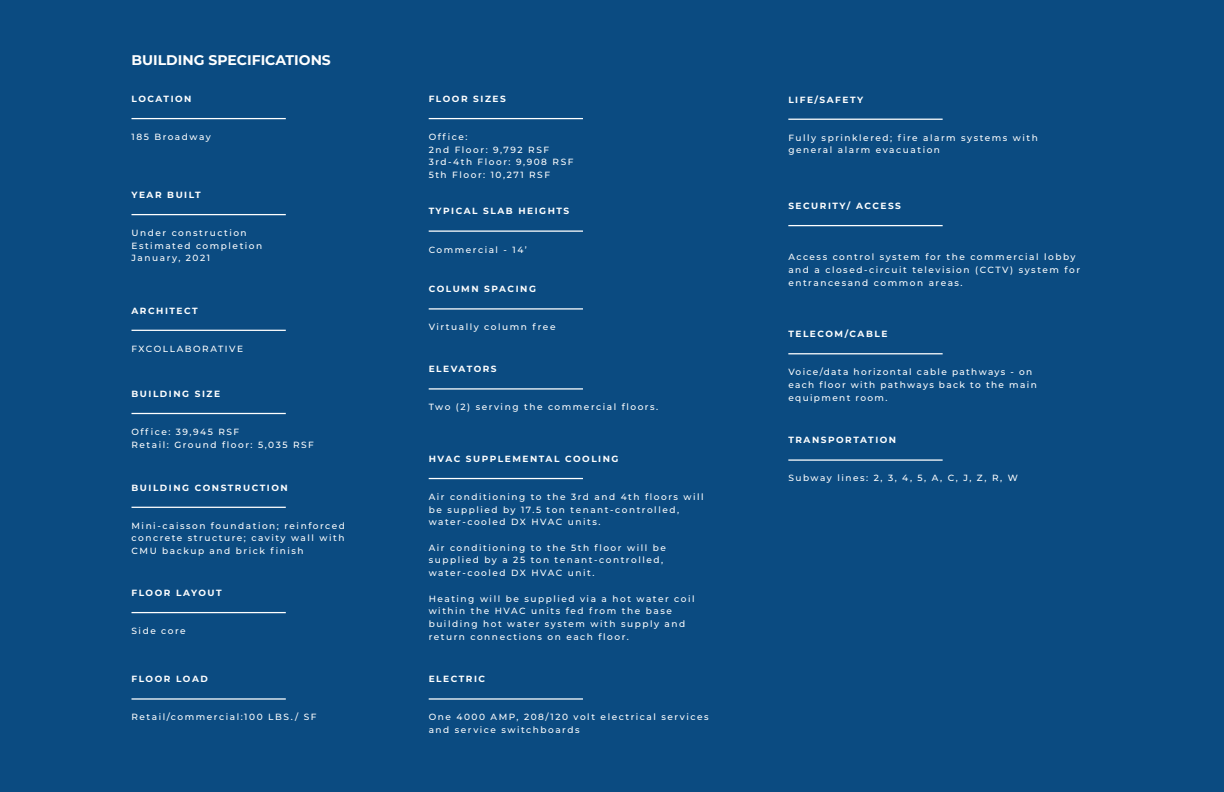
<style>
.page{position:relative;width:1224px;height:792px;background:#0b4b81}
.page>*{position:absolute;margin:0;border:0;box-sizing:border-box;transform-origin:0 0}
.t1{font:700 14px "Montserrat";color:#fff}
.t2{font:500 9px/12.7px "Montserrat";letter-spacing:.17em;color:#fff}
.t3{font:700 9px "Montserrat";letter-spacing:.17em;color:#fff}
.t4{font:500 9px/12.7px "Montserrat";letter-spacing:.15em;color:#fff}
</style>
<div class="page">
<hr style="left:132px;top:118px;width:154px;height:1px;background:#fff">
<hr style="left:132px;top:214px;width:154px;height:1px;background:#fff">
<hr style="left:132px;top:330px;width:154px;height:1px;background:#fff">
<hr style="left:132px;top:413px;width:154px;height:1px;background:#fff">
<hr style="left:132px;top:507px;width:154px;height:1px;background:#fff">
<hr style="left:132px;top:612px;width:154px;height:1px;background:#fff">
<hr style="left:132px;top:698px;width:154px;height:2px;background:#fff">
<hr style="left:429px;top:118px;width:154px;height:1px;background:#fff">
<hr style="left:429px;top:230px;width:154px;height:2px;background:#fff">
<hr style="left:429px;top:308px;width:154px;height:2px;background:#fff">
<hr style="left:429px;top:388px;width:154px;height:2px;background:#fff">
<hr style="left:429px;top:478px;width:154px;height:1px;background:#fff">
<hr style="left:429px;top:698px;width:154px;height:2px;background:#fff">
<hr style="left:788px;top:119px;width:155px;height:1px;background:#fff">
<hr style="left:788px;top:225px;width:155px;height:1px;background:#fff">
<hr style="left:788px;top:353px;width:155px;height:1px;background:#fff">
<hr style="left:788px;top:459px;width:155px;height:2px;background:#fff">
<h1 class="t1" style="left:132px;top:50px;width:201px">BUILDING SPECIFICATIONS</h1>
<p class="t3" style="left:132px;top:92px;width:62px">LOCATION</p>
<p class="t2" style="left:132px;top:130px;width:81px">185 Broadway</p>
<p class="t3" style="left:132px;top:188px;width:71px">YEAR BUILT</p>
<p class="t2" style="left:132px;top:226px;width:132px">Under construction<br>Estimated completion<br>January, 2021</p>
<p class="t3" style="left:132px;top:304px;width:68px">ARCHITECT</p>
<p class="t2" style="left:132px;top:342px;width:113px">FXCOLLABORATIVE</p>
<p class="t3" style="left:132px;top:387px;width:90px">BUILDING SIZE</p>
<p class="t2" style="left:132px;top:425px;width:184px">Office: 39,945 RSF<br>Retail: Ground floor: 5,035 RSF</p>
<p class="t3" style="left:132px;top:481px;width:158px">BUILDING CONSTRUCTION</p>
<p class="t2" style="left:132px;top:519px;width:215px;text-align:justify">Mini-caisson foundation; reinforced concrete structure; cavity wall with CMU backup and brick finish</p>
<p class="t3" style="left:132px;top:586px;width:92px">FLOOR LAYOUT</p>
<p class="t2" style="left:132px;top:624px;width:56px">Side core</p>
<p class="t3" style="left:132px;top:673px;width:78px">FLOOR LOAD</p>
<p class="t2" style="left:132px;top:710px;width:187px">Retail/commercial:100 LBS./ SF</p>
<p class="t3" style="left:429px;top:92px;width:79px">FLOOR SIZES</p>
<p class="t2" style="left:429px;top:130px;width:146px">Office:<br>2nd Floor: 9,792 RSF<br>3rd-4th Floor: 9,908 RSF<br>5th Floor: 10,271 RSF</p>
<p class="t3" style="left:429px;top:205px;width:142px">TYPICAL SLAB HEIGHTS</p>
<p class="t2" style="left:429px;top:243px;width:100px">Commercial - 14’</p>
<p class="t3" style="left:429px;top:283px;width:109px">COLUMN SPACING</p>
<p class="t2" style="left:429px;top:320px;width:128px">Virtually column free</p>
<p class="t3" style="left:429px;top:363px;width:70px">ELEVATORS</p>
<p class="t2" style="left:429px;top:400px;width:231px">Two (2) serving the commercial floors.</p>
<p class="t3" style="left:429px;top:452px;width:191px">HVAC SUPPLEMENTAL COOLING</p>
<p class="t2" style="left:429px;top:490px;width:277px">Air conditioning to the 3rd and 4th floors will be supplied by 17.5 ton tenant-controlled, water-cooled DX HVAC units.</p>
<p class="t2" style="left:429px;top:541px;width:239px">Air conditioning to the 5th floor will be supplied by a 25 ton tenant-controlled, water-cooled DX HVAC unit.</p>
<p class="t2" style="left:429px;top:592px;width:267px">Heating will be supplied via a hot water coil within the HVAC units fed from the base building hot water system with supply and return connections on each floor.</p>
<p class="t3" style="left:429px;top:673px;width:58px">ELECTRIC</p>
<p class="t2" style="left:429px;top:710px;width:282px">One 4000 AMP, 208/120 volt electrical services and service switchboards</p>
<p class="t3" style="left:788px;top:93px;width:76px">LIFE/SAFETY</p>
<p class="t2" style="left:788px;top:131px;width:251px">Fully sprinklered; fire alarm systems with general alarm evacuation</p>
<p class="t3" style="left:788px;top:199px;width:114px">SECURITY/ ACCESS</p>
<p class="t2" style="left:788px;top:250px;width:293px">Access control system for the commercial lobby and a closed-circuit television (CCTV) system for entrancesand common areas.</p>
<p class="t3" style="left:788px;top:327px;width:101px">TELECOM/CABLE</p>
<p class="t4" style="left:788px;top:365px;width:250px">Voice/data horizontal cable pathways - on each floor with pathways back to the main equipment room.</p>
<p class="t3" style="left:788px;top:434px;width:109px">TRANSPORTATION</p>
<p class="t2" style="left:788px;top:472px;width:231px">Subway lines: 2, 3, 4, 5, A, C, J, Z, R, W</p>
</div>
